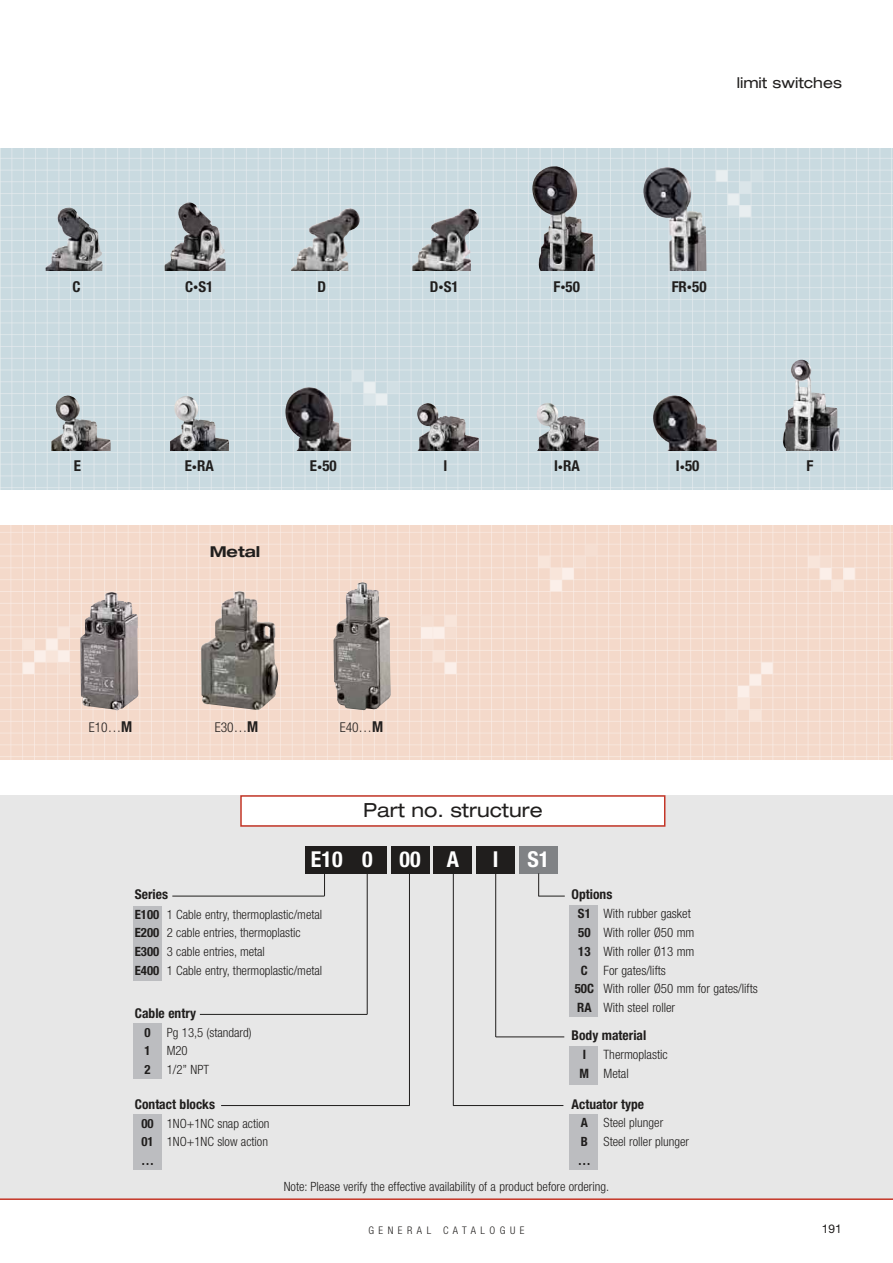
<style>
.page{position:relative;width:893px;height:1263px;background:#fff}
.page>*{position:absolute;margin:0;border:0;box-sizing:border-box;transform-origin:0 0}
.t1{font:700 condensed 21.9px "Helvetica Neue";color:#fff}
.t2{font:expanded 19.5px "Helvetica Neue";color:#201e1d}
.t3{font:700 condensed 15px "Helvetica Neue";color:#201e1d}
.t4{font:expanded 15px "Helvetica Neue";color:#201e1d}
.t5{font:700 expanded 15px "Helvetica Neue";color:#201e1d}
.t6{font:700 condensed 13.5px "Helvetica Neue";color:#201e1d}
.t7{font:300 condensed 13.5px "Helvetica Neue";color:#201e1d}
.t8{font:300 condensed 12.9px/18.8px "Helvetica Neue";color:#201e1d}
.t9{font:700 condensed 12.9px "Helvetica Neue";color:#201e1d}
.t10{font:300 condensed 12.75px/18.8px "Helvetica Neue";color:#201e1d}
.t11{font:700 condensed 12.75px "Helvetica Neue";color:#201e1d}
.t12{font:12px "Helvetica Neue";color:#201e1d}
.t13{font:300 condensed 10.5px "Helvetica Neue";letter-spacing:.43em;color:#201e1d}
.s1{font-size:10.5px}
.s2{font-weight:700;font-size:15px}
.s3{font-weight:700}
</style>
<div class="page">
<img style="left:0;top:149px;width:893px;height:340px">
<img style="left:0;top:525px;width:893px;height:234px">
<img style="left:44px;top:207px;width:59px;height:64px">
<img style="left:164px;top:202px;width:63px;height:69px">
<img style="left:290px;top:207px;width:71px;height:64px">
<img style="left:412px;top:208px;width:68px;height:63px">
<img style="left:532px;top:166px;width:63px;height:105px">
<img style="left:643px;top:166px;width:64px;height:105px">
<img style="left:51px;top:395px;width:60px;height:56px">
<img style="left:417px;top:402px;width:63px;height:49px">
<img style="left:285px;top:387px;width:67px;height:64px">
<img style="left:652px;top:395px;width:66px;height:56px">
<img style="left:782px;top:359px;width:58px;height:92px">
<img style="left:200px;top:591px;width:78px;height:120px">
<img style="left:80px;top:592px;width:58px;height:119px">
<img style="left:333px;top:582px;width:58px;height:129px">
<svg style="left:0;top:795px;width:893px;height:405px;background:#e2e0e0"></svg>
<img style="left:169px;top:396px;width:61px;height:55px">
<img style="left:536px;top:402px;width:64px;height:49px">
<svg style="left:324px;top:871px;width:1px;height:25px"></svg>
<hr style="left:367px;top:871px;width:1px;height:143px;background:#201e1d">
<hr style="left:409px;top:869px;width:1px;height:236px;background:#201e1d">
<hr style="left:453px;top:873px;width:1px;height:233px;background:#201e1d">
<hr style="left:495px;top:874px;width:1px;height:163px;background:#201e1d">
<hr style="left:200px;top:1014px;width:167px;height:1px;background:#201e1d">
<hr style="left:221px;top:1105px;width:189px;height:1px;background:#201e1d">
<hr style="left:453px;top:1105px;width:110px;height:1px;background:#201e1d">
<hr style="left:172px;top:896px;width:153px;height:1px;background:#201e1d">
<svg style="left:538px;top:873px;width:27px;height:24px"></svg>
<hr style="left:496px;top:1037px;width:68px;height:1px;background:#201e1d">
<p class="t4" style="left:737px;top:77px;width:107px">limit switches</p>
<p class="t3" style="left:72px;top:281px;width:10px">C</p>
<p class="t3" style="left:185px;top:281px;width:30px">C<span class="s1">•</span>S1</p>
<p class="t3" style="left:317px;top:281px;width:10px">D</p>
<p class="t3" style="left:430px;top:281px;width:30px">D<span class="s1">•</span>S1</p>
<p class="t3" style="left:553px;top:281px;width:28px">F<span class="s1">•</span>50</p>
<p class="t3" style="left:672px;top:281px;width:36px">FR<span class="s1">•</span>50</p>
<p class="t3" style="left:185px;top:461px;width:31px">E<span class="s1">•</span>RA</p>
<p class="t3" style="left:676px;top:461px;width:25px">I<span class="s1">•</span>50</p>
<p class="t3" style="left:310px;top:461px;width:28px">E<span class="s1">•</span>50</p>
<p class="t3" style="left:554px;top:461px;width:27px">I<span class="s1">•</span>RA</p>
<p class="t3" style="left:807px;top:461px;width:8px">F</p>
<p class="t3" style="left:74px;top:461px;width:9px">E</p>
<p class="t3" style="left:443px;top:461px;width:5px">I</p>
<p class="t5" style="left:210px;top:546px;width:52px">Metal</p>
<p class="t7" style="left:89px;top:722px;width:45px">E10…<span class="s2">M</span></p>
<p class="t7" style="left:215px;top:722px;width:45px">E30…<span class="s2">M</span></p>
<p class="t7" style="left:340px;top:722px;width:45px">E40…<span class="s2">M</span></p>
<h2 class="t2" style="left:363px;top:803px;width:181px">Part no. structure</h2>
<h1 class="t1" style="left:311px;top:851px;width:150px">E10 0 00 A</h1>
<h1 class="t1" style="left:493px;top:851px;width:7px">I</h1>
<h1 class="t1" style="left:527px;top:851px;width:23px">S1</h1>
<p class="t6" style="left:135px;top:890px;width:35px">Series</p>
<p class="t10" style="left:135px;top:906px;width:189px"><span class="s3">E100</span> 1 Cable entry, thermoplastic/metal <span class="s3">E200</span> 2 cable entries, thermoplastic <span class="s3">E300</span> 3 cable entries, metal<br><span class="s3">E400</span> 1 Cable entry, thermoplastic/metal</p>
<p class="t6" style="left:135px;top:1008px;width:63px">Cable entry</p>
<p class="t11" style="left:145px;top:1027px;width:8px">0</p>
<p class="t10" style="left:167px;top:1024px;width:86px">Pg 13,5 (standard)</p>
<p class="t11" style="left:145px;top:1046px;width:8px">1</p>
<p class="t10" style="left:167px;top:1042px;width:22px">M20</p>
<p class="t11" style="left:145px;top:1065px;width:8px">2</p>
<p class="t10" style="left:167px;top:1061px;width:44px">1/2’’ NPT</p>
<p class="t6" style="left:135px;top:1099px;width:82px">Contact blocks</p>
<p class="t10" style="left:142px;top:1115px;width:130px;text-align:justify"><span class="s3">00</span> 1NO+1NC snap action <span class="s3">01</span> 1NO+1NC slow action <span class="s3">...</span></p>
<p class="t6" style="left:572px;top:890px;width:42px">Options</p>
<p class="t8" style="left:578px;top:905px;width:114px"><span class="s3">S1</span> With rubber gasket</p>
<p class="t8" style="left:578px;top:924px;width:118px"><span class="s3">50</span> With roller Ø50 mm</p>
<p class="t8" style="left:578px;top:943px;width:118px"><span class="s3">13</span> With roller Ø13 mm</p>
<p class="t8" style="left:581px;top:962px;width:86px"><span class="s3">C</span> For gates/lifts</p>
<p class="t8" style="left:575px;top:980px;width:185px"><span class="s3">50C</span> With roller Ø50 mm for gates/lifts</p>
<p class="t8" style="left:577px;top:999px;width:99px"><span class="s3">RA</span> With steel roller</p>
<p class="t6" style="left:572px;top:1030px;width:76px">Body material</p>
<p class="t9" style="left:583px;top:1049px;width:5px">I</p>
<p class="t8" style="left:580px;top:1046px;width:90px;text-indent:24px">Thermoplastic<br><span class="s3">M</span> Metal</p>
<p class="t6" style="left:572px;top:1099px;width:74px">Actuator type</p>
<p class="t10" style="left:579px;top:1114px;width:112px"><span class="s3">A</span> Steel plunger<br><span class="s3">B</span> Steel roller plunger <span class="s3">...</span></p>
<p class="t10" style="left:284px;top:1178px;width:327px">Note: Please verify the effective availability of a product before ordering.</p>
<p class="t13" style="left:368px;top:1226px;width:158px">GENERAL CATALOGUE</p>
<p class="t12" style="left:822px;top:1225px;width:21px">191</p>
</div>
